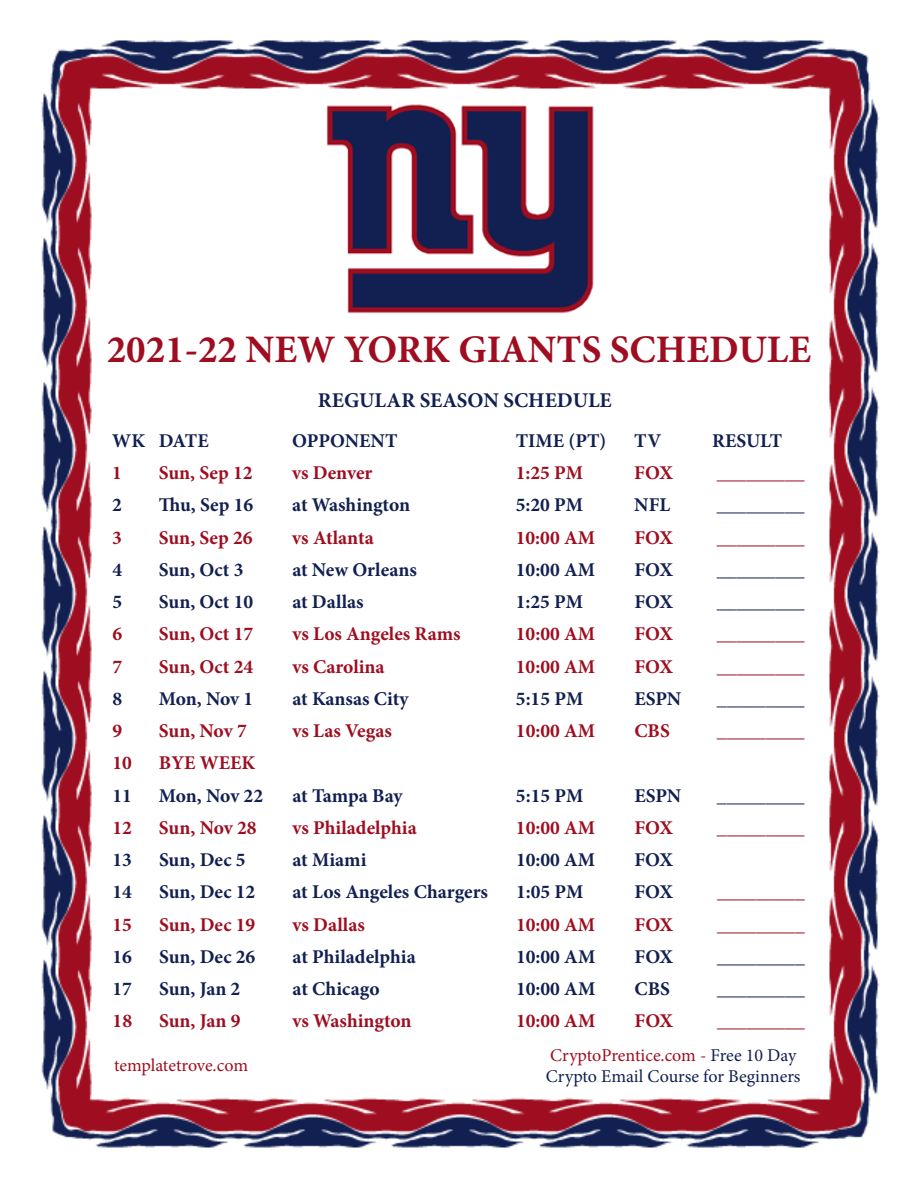
<style>
.page{position:relative;width:918px;height:1188px;background:#fff}
.page>*{position:absolute;margin:0;border:0;box-sizing:border-box;transform-origin:0 0}
.t1{font:700 39px "Minion Pro";color:#9e0e20}
.t2{font:700 21px "Minion Pro";color:#122051}
.t3{font:700 19.5px "Minion Pro";color:#122051}
.t4{font:700 19.5px "Minion Pro";color:#9e0e20}
.t5{font:18px/21.6px "Minion Pro";color:#122051}
.t6{font:18px "Minion Pro";letter-spacing:-.005em;color:#9e0e20}
.s1{color:#9e0e20}
</style>
<div class="page">
<img style="left:41px;top:40px;width:838px;height:1108px">
<img style="left:323px;top:99px;width:275px;height:219px">
<h1 class="t1" style="left:107px;top:322px;width:706px">2021-22 NEW YORK GIANTS SCHEDULE</h1>
<p class="t2" style="left:318px;top:385px;width:295px">REGULAR SEASON SCHEDULE</p>
<p class="t3" style="left:112px;top:427px;width:98px">WK DATE</p>
<p class="t3" style="left:292px;top:427px;width:107px">OPPONENT</p>
<p class="t3" style="left:516px;top:427px;width:92px">TIME (PT)</p>
<p class="t3" style="left:634px;top:427px;width:28px">TV</p>
<p class="t3" style="left:712px;top:427px;width:71px">RESULT</p>
<p class="t4" style="left:112px;top:459px;width:11px">1</p>
<p class="t4" style="left:159px;top:459px;width:95px">Sun, Sep 12</p>
<p class="t4" style="left:292px;top:459px;width:82px">vs Denver</p>
<p class="t4" style="left:516px;top:459px;width:69px">1:25 PM</p>
<p class="t4" style="left:634px;top:459px;width:40px">FOX</p>
<p class="t4" style="left:717px;top:459px;width:89px">_________</p>
<p class="t3" style="left:112px;top:491px;width:11px">2</p>
<p class="t3" style="left:159px;top:491px;width:96px">Thu, Sep 16</p>
<p class="t3" style="left:292px;top:491px;width:119px">at Washington</p>
<p class="t3" style="left:516px;top:491px;width:69px">5:20 PM</p>
<p class="t3" style="left:634px;top:491px;width:37px">NFL</p>
<p class="t3" style="left:717px;top:491px;width:89px">_________</p>
<p class="t4" style="left:112px;top:524px;width:11px">3</p>
<p class="t4" style="left:159px;top:524px;width:95px">Sun, Sep 26</p>
<p class="t4" style="left:292px;top:524px;width:83px">vs Atlanta</p>
<p class="t4" style="left:516px;top:524px;width:81px">10:00 AM</p>
<p class="t4" style="left:634px;top:524px;width:40px">FOX</p>
<p class="t4" style="left:717px;top:524px;width:89px">_________</p>
<p class="t3" style="left:112px;top:556px;width:11px">4</p>
<p class="t3" style="left:159px;top:556px;width:86px">Sun, Oct 3</p>
<p class="t3" style="left:292px;top:556px;width:126px">at New Orleans</p>
<p class="t3" style="left:516px;top:556px;width:81px">10:00 AM</p>
<p class="t3" style="left:634px;top:556px;width:40px">FOX</p>
<p class="t3" style="left:717px;top:556px;width:89px">_________</p>
<p class="t3" style="left:112px;top:588px;width:11px">5</p>
<p class="t3" style="left:159px;top:588px;width:96px">Sun, Oct 10</p>
<p class="t3" style="left:292px;top:588px;width:73px">at Dallas</p>
<p class="t3" style="left:516px;top:588px;width:69px">1:25 PM</p>
<p class="t3" style="left:634px;top:588px;width:40px">FOX</p>
<p class="t3" style="left:717px;top:588px;width:89px">_________</p>
<p class="t4" style="left:112px;top:620px;width:11px">6</p>
<p class="t4" style="left:159px;top:620px;width:96px">Sun, Oct 17</p>
<p class="t4" style="left:292px;top:620px;width:170px">vs Los Angeles Rams</p>
<p class="t4" style="left:516px;top:620px;width:81px">10:00 AM</p>
<p class="t4" style="left:634px;top:620px;width:40px">FOX</p>
<p class="t4" style="left:717px;top:620px;width:89px">_________</p>
<p class="t4" style="left:112px;top:653px;width:11px">7</p>
<p class="t4" style="left:159px;top:653px;width:96px">Sun, Oct 24</p>
<p class="t4" style="left:292px;top:653px;width:94px">vs Carolina</p>
<p class="t4" style="left:516px;top:653px;width:81px">10:00 AM</p>
<p class="t4" style="left:634px;top:653px;width:40px">FOX</p>
<p class="t4" style="left:717px;top:653px;width:89px">_________</p>
<p class="t3" style="left:112px;top:685px;width:11px">8</p>
<p class="t3" style="left:159px;top:685px;width:96px">Mon, Nov 1</p>
<p class="t3" style="left:292px;top:685px;width:118px">at Kansas City</p>
<p class="t3" style="left:516px;top:685px;width:69px">5:15 PM</p>
<p class="t3" style="left:634px;top:685px;width:48px">ESPN</p>
<p class="t3" style="left:717px;top:685px;width:89px">_________</p>
<p class="t4" style="left:112px;top:717px;width:11px">9</p>
<p class="t4" style="left:159px;top:717px;width:89px">Sun, Nov 7</p>
<p class="t4" style="left:292px;top:717px;width:101px">vs Las Vegas</p>
<p class="t4" style="left:516px;top:717px;width:81px">10:00 AM</p>
<p class="t4" style="left:634px;top:717px;width:37px">CBS</p>
<p class="t4" style="left:717px;top:717px;width:89px">_________</p>
<p class="t4" style="left:112px;top:749px;width:21px">10</p>
<p class="t4" style="left:159px;top:749px;width:98px">BYE WEEK</p>
<p class="t3" style="left:112px;top:782px;width:21px">11</p>
<p class="t3" style="left:159px;top:782px;width:106px">Mon, Nov 22</p>
<p class="t3" style="left:292px;top:782px;width:112px">at Tampa Bay</p>
<p class="t3" style="left:516px;top:782px;width:69px">5:15 PM</p>
<p class="t3" style="left:634px;top:782px;width:48px">ESPN</p>
<p class="t3" style="left:717px;top:782px;width:89px">_________</p>
<p class="t4" style="left:112px;top:814px;width:21px">12</p>
<p class="t4" style="left:159px;top:814px;width:99px">Sun, Nov 28</p>
<p class="t4" style="left:292px;top:814px;width:126px">vs Philadelphia</p>
<p class="t4" style="left:516px;top:814px;width:81px">10:00 AM</p>
<p class="t4" style="left:634px;top:814px;width:40px">FOX</p>
<p class="t4" style="left:717px;top:814px;width:89px">_________</p>
<p class="t3" style="left:112px;top:846px;width:21px">13</p>
<p class="t3" style="left:159px;top:846px;width:88px">Sun, Dec 5</p>
<p class="t3" style="left:292px;top:846px;width:75px">at Miami</p>
<p class="t3" style="left:516px;top:846px;width:81px">10:00 AM</p>
<p class="t3" style="left:635px;top:846px;width:40px">FOX</p>
<p class="t3" style="left:113px;top:878px;width:21px">14</p>
<p class="t3" style="left:159px;top:878px;width:98px">Sun, Dec 12</p>
<p class="t3" style="left:293px;top:878px;width:197px">at Los Angeles Chargers</p>
<p class="t3" style="left:516px;top:878px;width:69px">1:05 PM</p>
<p class="t3" style="left:635px;top:878px;width:40px">FOX</p>
<p class="t4" style="left:717px;top:878px;width:89px">_________</p>
<p class="t4" style="left:113px;top:911px;width:21px">15</p>
<p class="t4" style="left:159px;top:911px;width:98px">Sun, Dec 19</p>
<p class="t4" style="left:293px;top:911px;width:74px">vs Dallas</p>
<p class="t4" style="left:516px;top:911px;width:81px">10:00 AM</p>
<p class="t4" style="left:635px;top:911px;width:40px">FOX</p>
<p class="t4" style="left:717px;top:911px;width:89px">_________</p>
<p class="t3" style="left:113px;top:943px;width:21px">16</p>
<p class="t3" style="left:159px;top:943px;width:98px">Sun, Dec 26</p>
<p class="t3" style="left:293px;top:943px;width:125px">at Philadelphia</p>
<p class="t3" style="left:516px;top:943px;width:81px">10:00 AM</p>
<p class="t3" style="left:635px;top:943px;width:40px">FOX</p>
<p class="t3" style="left:717px;top:943px;width:89px">_________</p>
<p class="t3" style="left:113px;top:975px;width:21px">17</p>
<p class="t3" style="left:159px;top:975px;width:83px">Sun, Jan 2</p>
<p class="t3" style="left:293px;top:975px;width:89px">at Chicago</p>
<p class="t3" style="left:516px;top:975px;width:81px">10:00 AM</p>
<p class="t3" style="left:635px;top:975px;width:37px">CBS</p>
<p class="t3" style="left:717px;top:975px;width:89px">_________</p>
<p class="t4" style="left:113px;top:1007px;width:21px">18</p>
<p class="t4" style="left:159px;top:1007px;width:83px">Sun, Jan 9</p>
<p class="t4" style="left:293px;top:1007px;width:120px">vs Washington</p>
<p class="t4" style="left:516px;top:1007px;width:81px">10:00 AM</p>
<p class="t4" style="left:635px;top:1007px;width:40px">FOX</p>
<p class="t4" style="left:717px;top:1007px;width:89px">_________</p>
<p class="t6" style="left:114px;top:1053px;width:136px">templatetrove.com</p>
<p class="t5" style="left:546px;top:1044px;width:256px"><span class="s1">CryptoPrentice.com -</span> Free 10 Day<br>Crypto Email Course for Beginners</p>
</div>
